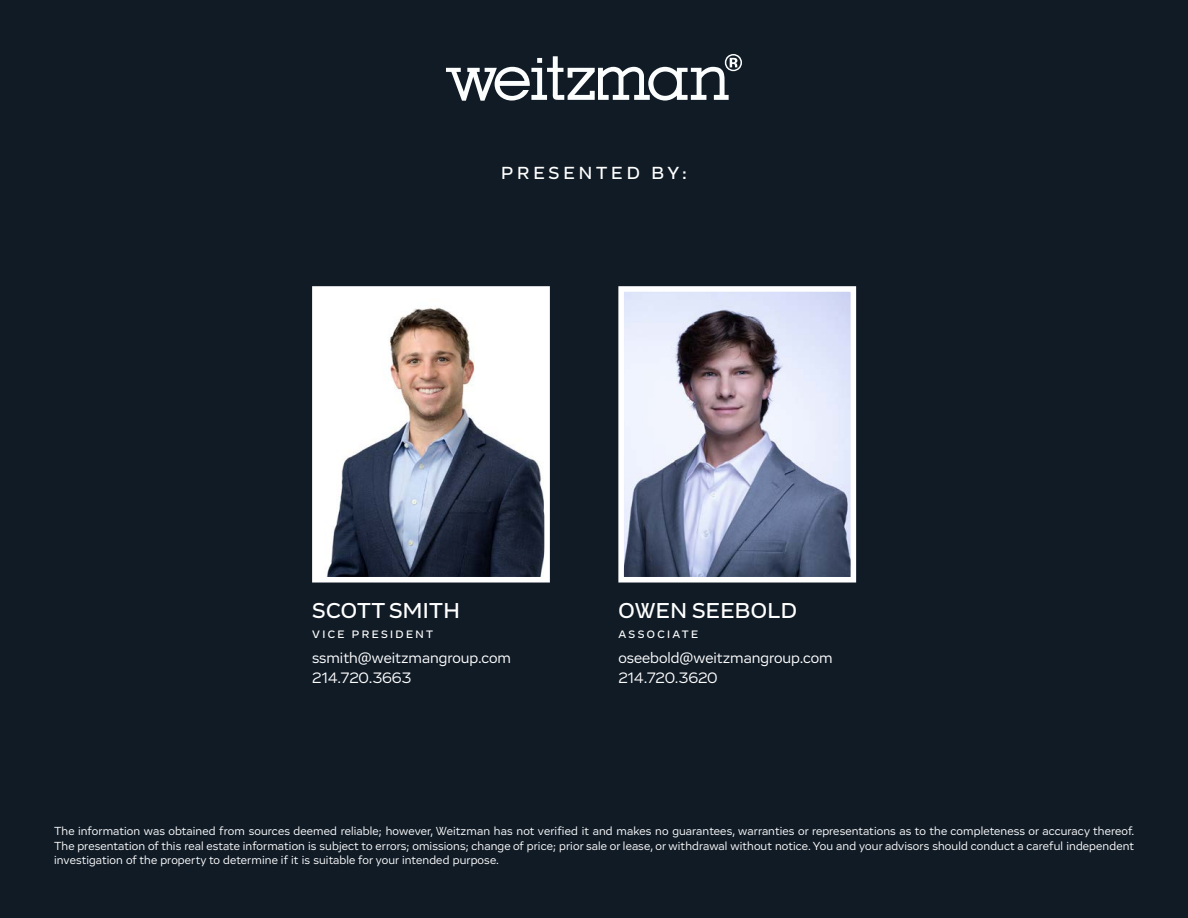
<style>
.page{position:relative;width:1188px;height:918px;background:#101b26}
.page>*{position:absolute;margin:0;border:0;box-sizing:border-box;transform-origin:0 0}
.t1{font:500 22.2px "Vito";letter-spacing:.015em;color:#fff}
.t2{font:500 18px "Vito";letter-spacing:.215em;color:#fff}
.t3{font:15.45px "Vito";color:#fff}
.t4{font:12px/14.4px "Vito";letter-spacing:.01em;color:#fff;text-align:justify}
.t5{font:500 11.1px "Vito";letter-spacing:.215em;color:#fff}
</style>
<div class="page">
<svg style="left:446px;top:54px;width:296px;height:47px"></svg>
<img style="left:319px;top:293px;width:224px;height:283px">
<div style="left:312px;top:286px;width:238px;height:297px;border:6px solid #fff"></div>
<img style="left:625px;top:293px;width:224px;height:283px">
<div style="left:618px;top:286px;width:238px;height:297px;border:6px solid #fff"></div>
<p class="t2" style="left:501px;top:162px;width:187px">PRESENTED BY:</p>
<p class="t1" style="left:312px;top:597px;width:149px">SCOTT SMITH</p>
<p class="t5" style="left:312px;top:628px;width:122px">VICE PRESIDENT</p>
<p class="t3" style="left:312px;top:648px;width:201px">ssmith@weitzmangroup.com</p>
<p class="t3" style="left:312px;top:668px;width:101px">214.720.3663</p>
<p class="t1" style="left:619px;top:597px;width:180px">OWEN SEEBOLD</p>
<p class="t5" style="left:618px;top:628px;width:81px">ASSOCIATE</p>
<p class="t3" style="left:618px;top:648px;width:216px">oseebold@weitzmangroup.com</p>
<p class="t3" style="left:618px;top:668px;width:101px">214.720.3620</p>
<p class="t4" style="left:54px;top:824px;width:1082px">The information was obtained from sources deemed reliable; however, Weitzman has not verified it and makes no guarantees, warranties or representations as to the completeness or accuracy thereof.<br>The presentation of this real estate information is subject to errors; omissions; change of price; prior sale or lease, or withdrawal without notice. You and your advisors should conduct a careful independent investigation of the property to determine if it is suitable for your intended purpose.</p>
</div>
